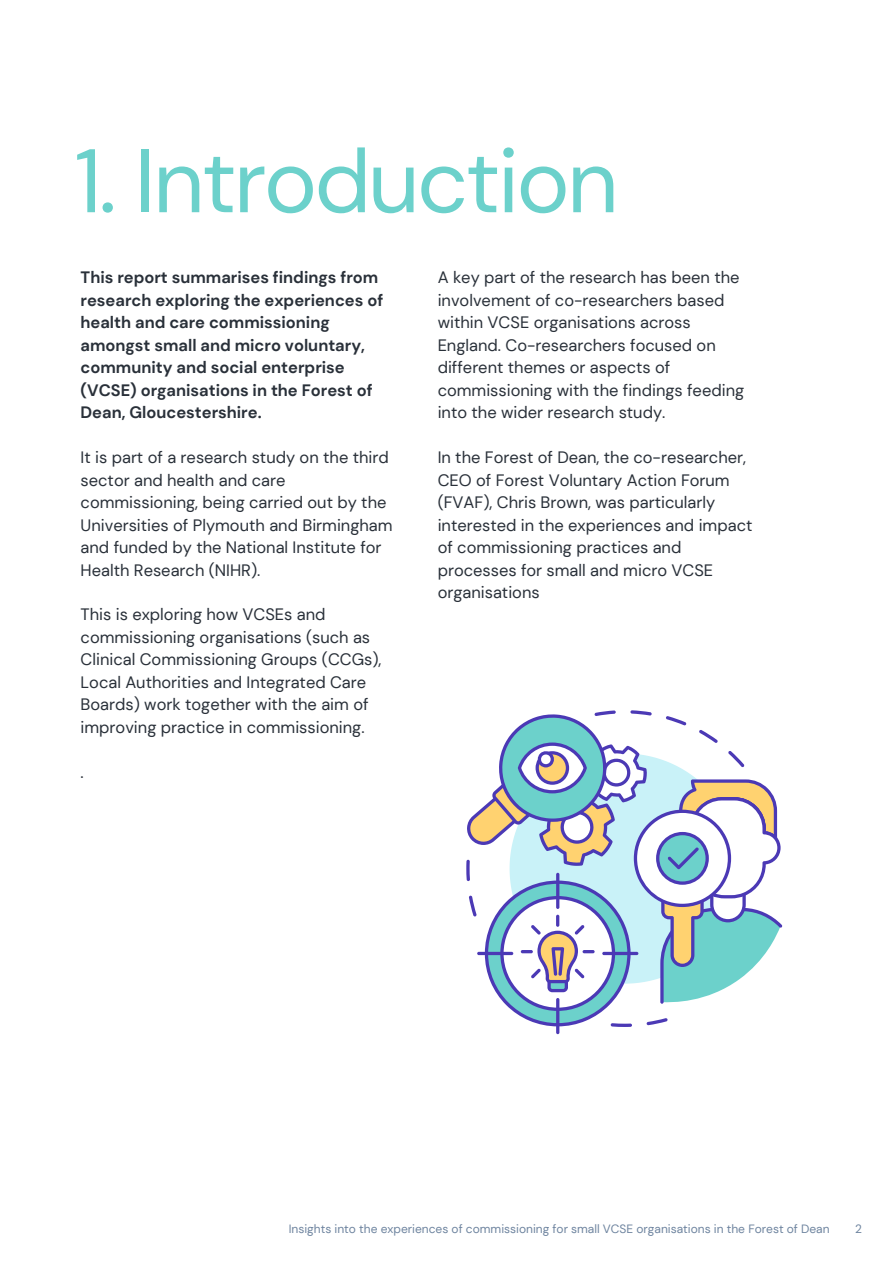
<style>
.page{position:relative;width:893px;height:1264px;background:#fff}
.page>*{position:absolute;margin:0;border:0;box-sizing:border-box;transform-origin:0 0}
.t1{font:89.85px "DM Sans";letter-spacing:-.03em;color:#6cd1cb}
.t2{font:16.5px/22.5px "DM Sans";color:#293039}
.t3{font:700 16.5px/22.5px "DM Sans";color:#293039}
.t4{font:12px "DM Sans";color:#6e849f}
</style>
<div class="page">
<hr style="left:556px;top:998px;width:3px;height:36px;background:#4b39b5;border-radius:2px">
<svg style="left:466px;top:710px;width:316px;height:316px"></svg>
<p class="t1" style="left:74px;top:123px;width:545px">1. Introduction</p>
<p class="t3" style="left:81px;top:266px;width:304px">This report summarises findings from research exploring the experiences of health and care commissioning amongst small and micro voluntary, community and social enterprise (VCSE) organisations in the Forest of Dean, Gloucestershire.</p>
<p class="t2" style="left:81px;top:446px;width:313px">It is part of a research study on the third sector and health and care commissioning, being carried out by the Universities of Plymouth and Birmingham and funded by the National Institute for Health Research (NIHR).</p>
<p class="t2" style="left:81px;top:603px;width:302px">This is exploring how VCSEs and commissioning organisations (such as Clinical Commissioning Groups (CCGs), Local Authorities and Integrated Care Boards) work together with the aim of improving practice in commissioning.</p>
<p class="t2" style="left:81px;top:761px;width:5px">.</p>
<p class="t2" style="left:437px;top:266px;width:308px">A key part of the research has been the involvement of co-researchers based within VCSE organisations across England. Co-researchers focused on different themes or aspects of commissioning with the findings feeding into the wider research study.</p>
<p class="t2" style="left:437px;top:446px;width:316px">In the Forest of Dean, the co-researcher, CEO of Forest Voluntary Action Forum (FVAF), Chris Brown, was particularly interested in the experiences and impact of commissioning practices and processes for small and micro VCSE organisations</p>
<p class="t4" style="left:289px;top:1221px;width:542px">Insights into the experiences of commissioning for small VCSE organisations in the Forest of Dean</p>
<p class="t4" style="left:855px;top:1221px;width:8px">2</p>
</div>
